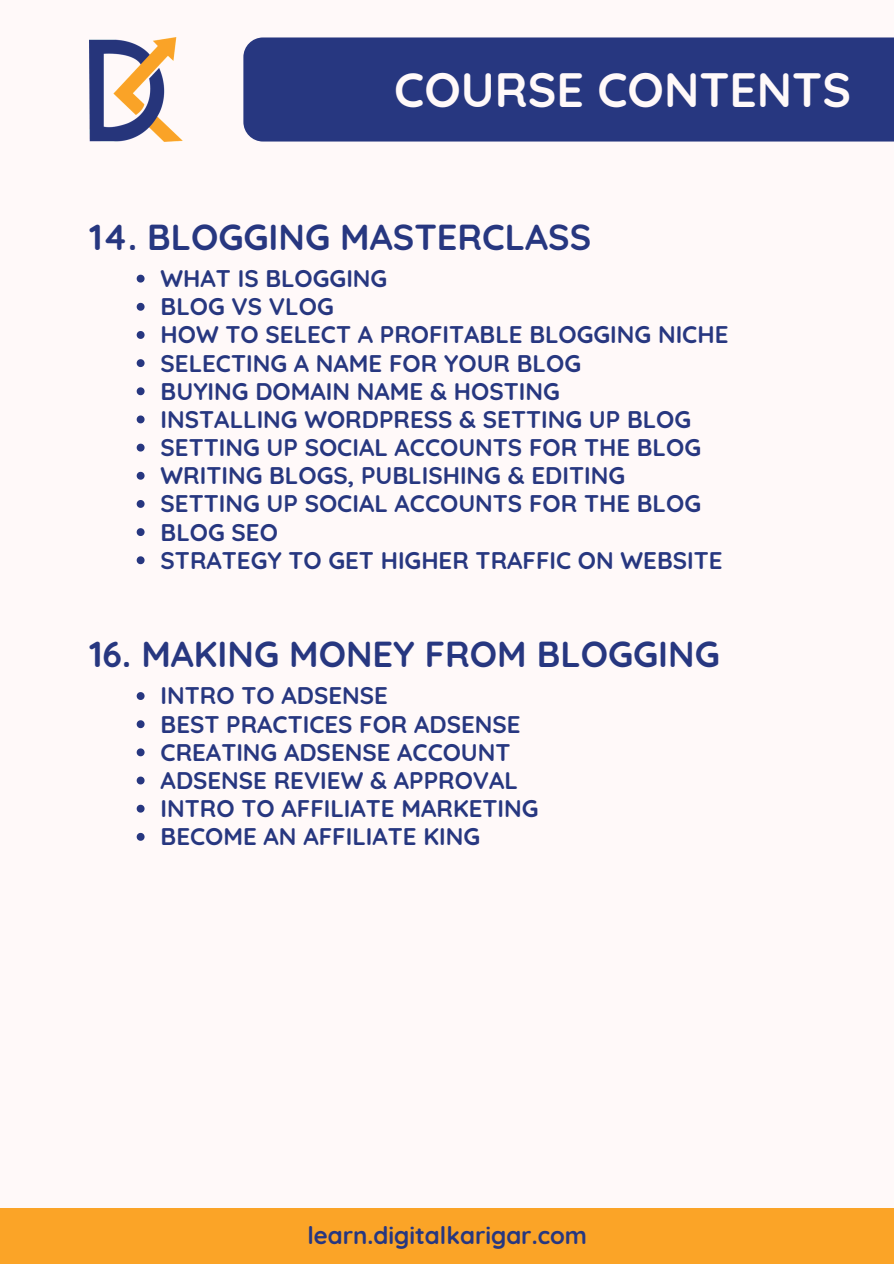
<style>
.page{position:relative;width:894px;height:1264px;background:#fff}
.page>*{position:absolute;margin:0;border:0;box-sizing:border-box;transform-origin:0 0}
.t1{font:700 48px "Quicksand";color:#fff9f9}
.t2{font:700 36px "Quicksand";color:#273780}
.t3{font:700 24px "Quicksand";color:#273780}
</style>
<div class="page">
<div style="left:0;top:0;width:893px;height:1263px;background:#fff9f9"></div>
<div style="left:0;top:1207px;width:893px;height:56px;background:#fba427"></div>
<div style="left:243px;top:37px;width:650px;height:104px;background:#273780"></div>
<img style="left:89px;top:37px;width:94px;height:104px">
<svg style="left:137px;top:692px;width:7px;height:8px"></svg>
<svg style="left:137px;top:720px;width:7px;height:8px"></svg>
<svg style="left:137px;top:748px;width:7px;height:8px"></svg>
<svg style="left:137px;top:776px;width:7px;height:8px"></svg>
<svg style="left:137px;top:804px;width:7px;height:8px"></svg>
<svg style="left:137px;top:832px;width:7px;height:8px"></svg>
<svg style="left:137px;top:275px;width:7px;height:7px"></svg>
<svg style="left:137px;top:303px;width:7px;height:8px"></svg>
<svg style="left:137px;top:331px;width:7px;height:8px"></svg>
<svg style="left:137px;top:359px;width:7px;height:8px"></svg>
<svg style="left:137px;top:387px;width:7px;height:8px"></svg>
<svg style="left:137px;top:415px;width:7px;height:8px"></svg>
<svg style="left:137px;top:443px;width:7px;height:8px"></svg>
<svg style="left:137px;top:472px;width:7px;height:7px"></svg>
<svg style="left:137px;top:500px;width:7px;height:8px"></svg>
<svg style="left:137px;top:528px;width:7px;height:8px"></svg>
<svg style="left:137px;top:556px;width:7px;height:8px"></svg>
<p class="t1" style="left:394px;top:59px;width:458px">COURSE CONTENTS</p>
<p class="t2" style="left:89px;top:214px;width:503px">14. BLOGGING MASTERCLASS</p>
<p class="t3" style="left:161px;top:263px;width:228px">WHAT IS BLOGGING</p>
<p class="t3" style="left:161px;top:291px;width:174px">BLOG VS VLOG</p>
<p class="t3" style="left:161px;top:319px;width:569px">HOW TO SELECT A PROFITABLE BLOGGING NICHE</p>
<p class="t3" style="left:161px;top:347px;width:422px">SELECTING A NAME FOR YOUR BLOG</p>
<p class="t3" style="left:161px;top:376px;width:400px">BUYING DOMAIN NAME &amp; HOSTING</p>
<p class="t3" style="left:161px;top:404px;width:532px">INSTALLING WORDPRESS &amp; SETTING UP BLOG</p>
<p class="t3" style="left:161px;top:432px;width:541px">SETTING UP SOCIAL ACCOUNTS FOR THE BLOG</p>
<p class="t3" style="left:161px;top:460px;width:466px">WRITING BLOGS, PUBLISHING &amp; EDITING</p>
<p class="t3" style="left:161px;top:488px;width:541px">SETTING UP SOCIAL ACCOUNTS FOR THE BLOG</p>
<p class="t3" style="left:161px;top:516px;width:119px">BLOG SEO</p>
<p class="t3" style="left:161px;top:544px;width:563px">STRATEGY TO GET HIGHER TRAFFIC ON WEBSITE</p>
<p class="t2" style="left:89px;top:631px;width:631px">16. MAKING MONEY FROM BLOGGING</p>
<p class="t3" style="left:161px;top:680px;width:229px">INTRO TO ADSENSE</p>
<p class="t3" style="left:161px;top:708px;width:361px">BEST PRACTICES FOR ADSENSE</p>
<p class="t3" style="left:161px;top:736px;width:351px">CREATING ADSENSE ACCOUNT</p>
<p class="t3" style="left:161px;top:765px;width:359px">ADSENSE REVIEW &amp; APPROVAL</p>
<p class="t3" style="left:161px;top:793px;width:379px">INTRO TO AFFILIATE MARKETING</p>
<p class="t3" style="left:161px;top:821px;width:321px">BECOME AN AFFILIATE KING</p>
<p class="t3" style="left:307px;top:1220px;width:281px">learn.digitalkarigar.com</p>
</div>
